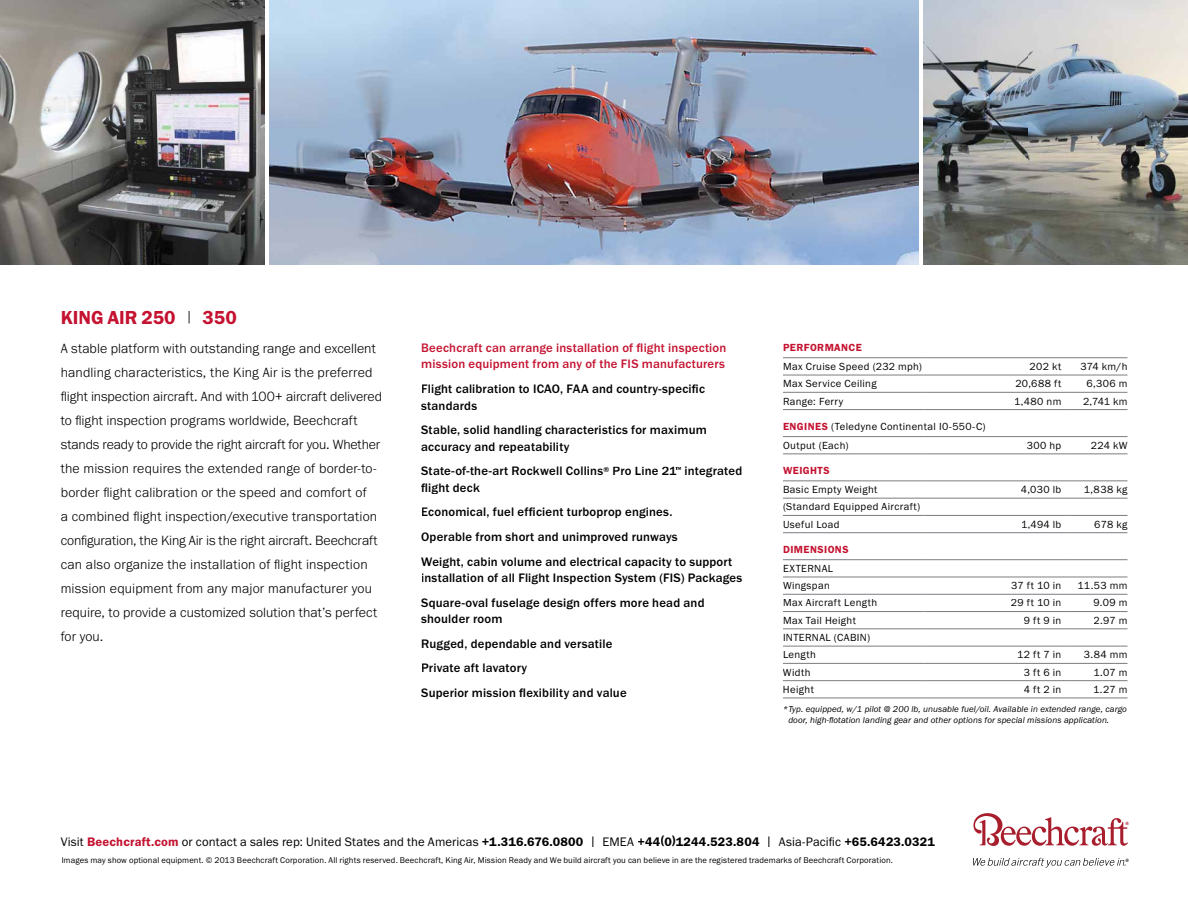
<style>
.page{position:relative;width:1188px;height:918px;background:#fff}
.page>*{position:absolute;margin:0;border:0;box-sizing:border-box;transform-origin:0 0}
.t1{font:19.5px "Franklin Gothic URW Dem";color:#c41230}
.t2{font:300 13.8px/24px "Franklin Gothic URW";letter-spacing:.005em;color:#000}
.t3{font:500 12.75px/24.6px "Franklin Gothic URW";letter-spacing:.015em;color:#000}
.t4{font:12.75px "Franklin Gothic URW Boo";letter-spacing:.01em;color:#000}
.t5{font:500 12.75px/16.5px "Franklin Gothic URW";letter-spacing:.015em;color:#c41230}
.t6{font:10.65px/17.2px "Franklin Gothic URW Boo";letter-spacing:.035em;color:#000}
.t7{font:10.65px "Franklin Gothic URW Dem";letter-spacing:.04em;color:#c41230}
.t8{font:9px/10.8px "Franklin Gothic URW Boo Ita";letter-spacing:.01em;color:#000}
.t9{font:8.7px "Franklin Gothic URW Boo";letter-spacing:.015em;color:#000}
.s1{font-family:"Franklin Gothic URW";font-weight:300;font-size:15px;color:#000}
.s2{font-family:"Franklin Gothic URW Dem";color:#c41230}
.s3{font-family:"Franklin Gothic URW Dem"}
</style>
<div class="page">
<img style="left:270px;top:0;width:648px;height:265px">
<img style="left:0;top:0;width:265px;height:265px">
<img style="left:923px;top:0;width:265px;height:265px">
<svg style="left:973px;top:813px;width:156px;height:33px"></svg>
<svg style="left:973px;top:858px;width:156px;height:10px"></svg>
<hr style="left:783px;top:357px;width:141px;height:1px;background:#797d82">
<hr style="left:924px;top:357px;width:144px;height:1px;background:#797d82">
<hr style="left:1068px;top:357px;width:60px;height:1px;background:#797d82">
<hr style="left:783px;top:375px;width:141px;height:1px;background:#797d82">
<hr style="left:924px;top:375px;width:144px;height:1px;background:#797d82">
<hr style="left:1068px;top:375px;width:60px;height:1px;background:#797d82">
<hr style="left:783px;top:392px;width:141px;height:1px;background:#797d82">
<hr style="left:924px;top:392px;width:144px;height:1px;background:#797d82">
<hr style="left:1068px;top:392px;width:60px;height:1px;background:#797d82">
<hr style="left:783px;top:409px;width:141px;height:1px;background:#797d82">
<hr style="left:924px;top:409px;width:144px;height:1px;background:#797d82">
<hr style="left:1068px;top:409px;width:60px;height:1px;background:#797d82">
<hr style="left:783px;top:436px;width:141px;height:1px;background:#797d82">
<hr style="left:924px;top:436px;width:144px;height:1px;background:#797d82">
<hr style="left:1068px;top:436px;width:60px;height:1px;background:#797d82">
<hr style="left:783px;top:453px;width:141px;height:1px;background:#797d82">
<hr style="left:924px;top:453px;width:144px;height:1px;background:#797d82">
<hr style="left:1068px;top:453px;width:60px;height:1px;background:#797d82">
<hr style="left:783px;top:480px;width:141px;height:1px;background:#797d82">
<hr style="left:924px;top:480px;width:144px;height:1px;background:#797d82">
<hr style="left:1068px;top:480px;width:60px;height:1px;background:#797d82">
<hr style="left:783px;top:498px;width:141px;height:1px;background:#797d82">
<hr style="left:924px;top:498px;width:144px;height:1px;background:#797d82">
<hr style="left:1068px;top:498px;width:60px;height:1px;background:#797d82">
<hr style="left:783px;top:515px;width:141px;height:1px;background:#797d82">
<hr style="left:924px;top:515px;width:144px;height:1px;background:#797d82">
<hr style="left:1068px;top:515px;width:60px;height:1px;background:#797d82">
<hr style="left:783px;top:532px;width:141px;height:1px;background:#797d82">
<hr style="left:924px;top:532px;width:144px;height:1px;background:#797d82">
<hr style="left:1068px;top:532px;width:60px;height:1px;background:#797d82">
<hr style="left:783px;top:559px;width:141px;height:1px;background:#797d82">
<hr style="left:924px;top:559px;width:144px;height:1px;background:#797d82">
<hr style="left:1068px;top:559px;width:60px;height:1px;background:#797d82">
<hr style="left:783px;top:577px;width:141px;height:1px;background:#797d82">
<hr style="left:924px;top:577px;width:144px;height:1px;background:#797d82">
<hr style="left:1068px;top:577px;width:60px;height:1px;background:#797d82">
<hr style="left:783px;top:594px;width:141px;height:1px;background:#797d82">
<hr style="left:924px;top:594px;width:144px;height:1px;background:#797d82">
<hr style="left:1068px;top:594px;width:60px;height:1px;background:#797d82">
<hr style="left:783px;top:611px;width:141px;height:1px;background:#797d82">
<hr style="left:924px;top:611px;width:144px;height:1px;background:#797d82">
<hr style="left:1068px;top:611px;width:60px;height:1px;background:#797d82">
<hr style="left:783px;top:628px;width:141px;height:1px;background:#797d82">
<hr style="left:924px;top:628px;width:144px;height:1px;background:#797d82">
<hr style="left:1068px;top:628px;width:60px;height:1px;background:#797d82">
<hr style="left:783px;top:646px;width:141px;height:1px;background:#797d82">
<hr style="left:924px;top:646px;width:144px;height:1px;background:#797d82">
<hr style="left:1068px;top:646px;width:60px;height:1px;background:#797d82">
<hr style="left:783px;top:663px;width:141px;height:1px;background:#797d82">
<hr style="left:924px;top:663px;width:144px;height:1px;background:#797d82">
<hr style="left:1068px;top:663px;width:60px;height:1px;background:#797d82">
<hr style="left:783px;top:680px;width:141px;height:1px;background:#797d82">
<hr style="left:924px;top:680px;width:144px;height:1px;background:#797d82">
<hr style="left:1068px;top:680px;width:60px;height:1px;background:#797d82">
<hr style="left:783px;top:698px;width:141px;height:1px;background:#797d82">
<hr style="left:924px;top:698px;width:144px;height:1px;background:#797d82">
<hr style="left:1068px;top:698px;width:60px;height:1px;background:#797d82">
<h1 class="t1" style="left:61px;top:305px;width:178px">KING AIR 250 <span class="s1">|</span> 350</h1>
<p class="t2" style="left:61px;top:336px;width:323px">A stable platform with outstanding range and excellent handling characteristics, the King Air is the preferred flight inspection aircraft. And with 100+ aircraft delivered to flight inspection programs worldwide, Beechcraft stands ready to provide the right aircraft for you. Whether the mission requires the extended range of border-to&shy;border flight calibration or the speed and comfort of<br>a combined flight inspection/executive transportation configuration, the King Air is the right aircraft. Beechcraft can also organize the installation of flight inspection mission equipment from any major manufacturer you require, to provide a customized solution that’s perfect for you.</p>
<p class="t7" style="left:783px;top:341px;width:80px">PERFORMANCE</p>
<p class="t5" style="left:421px;top:339px;width:307px">Beechcraft can arrange installation of flight inspection mission equipment from any of the FIS manufacturers</p>
<p class="t3" style="left:421px;top:380px;width:285px;line-height:16.5px">Flight calibration to ICAO, FAA and country-specific standards</p>
<p class="t3" style="left:421px;top:421px;width:287px;line-height:16.5px">Stable, solid handling characteristics for maximum accuracy and repeatability</p>
<p class="t3" style="left:421px;top:463px;width:323px;line-height:16.5px">State-of-the-art Rockwell Collins<sup>®</sup> Pro Line 21<sup>™</sup> integrated flight deck</p>
<p class="t3" style="left:421px;top:500px;width:313px">Economical, fuel efficient turboprop engines.<br>Operable from short and unimproved runways<br>Weight, cabin volume and electrical capacity to support</p>
<p class="t3" style="left:421px;top:565px;width:323px">installation of all Flight Inspection System (FIS) Packages<br>Square-oval fuselage design offers more head and</p>
<p class="t3" style="left:421px;top:606px;width:207px">shoulder room<br>Rugged, dependable and versatile<br>Private aft lavatory<br>Superior mission flexibility and value</p>
<p class="t6" style="left:783px;top:358px;width:141px">Max Cruise Speed (232 mph)</p>
<p class="t6" style="left:1030px;top:358px;width:33px">202 kt</p>
<p class="t6" style="left:1081px;top:358px;width:48px">374 km/h</p>
<p class="t6" style="left:783px;top:375px;width:95px">Max Service Ceiling</p>
<p class="t6" style="left:1015px;top:375px;width:47px">20,688 ft</p>
<p class="t6" style="left:1086px;top:375px;width:43px">6,306 m</p>
<p class="t6" style="left:783px;top:392px;width:62px">Range: Ferry</p>
<p class="t6" style="left:1014px;top:392px;width:49px">1,480 nm</p>
<p class="t6" style="left:1083px;top:392px;width:46px">2,741 km</p>
<p class="t6" style="left:783px;top:417px;width:204px;line-height:18.9px"><span class="s2">ENGINES</span> (Teledyne Continental I0-550-C)<br>Output (Each)</p>
<p class="t6" style="left:1027px;top:436px;width:36px">300 hp</p>
<p class="t6" style="left:1091px;top:436px;width:38px">224 kW</p>
<p class="t7" style="left:783px;top:464px;width:48px">WEIGHTS</p>
<p class="t6" style="left:783px;top:481px;width:96px">Basic Empty Weight</p>
<p class="t6" style="left:1021px;top:481px;width:42px">4,030 lb</p>
<p class="t6" style="left:1084px;top:481px;width:45px">1,838 kg</p>
<p class="t6" style="left:783px;top:498px;width:139px">(Standard Equipped Aircraft)<br>Useful Load</p>
<p class="t6" style="left:1021px;top:515px;width:42px">1,494 lb</p>
<p class="t6" style="left:1094px;top:515px;width:35px">678 kg</p>
<p class="t7" style="left:783px;top:543px;width:67px">DIMENSIONS</p>
<p class="t6" style="left:783px;top:560px;width:52px">EXTERNAL<br>Wingspan</p>
<p class="t6" style="left:1011px;top:577px;width:52px">37 ft 10 in</p>
<p class="t6" style="left:1077px;top:577px;width:52px">11.53 mm</p>
<p class="t6" style="left:783px;top:594px;width:96px">Max Aircraft Length</p>
<p class="t6" style="left:1011px;top:594px;width:52px">29 ft 10 in</p>
<p class="t6" style="left:1093px;top:594px;width:36px">9.09 m</p>
<p class="t6" style="left:783px;top:611px;width:75px">Max Tail Height</p>
<p class="t6" style="left:1024px;top:611px;width:39px">9 ft 9 in</p>
<p class="t6" style="left:1094px;top:611px;width:35px">2.97 m</p>
<p class="t6" style="left:783px;top:629px;width:89px">INTERNAL (CABIN)<br>Length</p>
<p class="t6" style="left:1017px;top:646px;width:46px">12 ft 7 in</p>
<p class="t6" style="left:1084px;top:646px;width:45px">3.84 mm</p>
<p class="t6" style="left:783px;top:663px;width:29px">Width</p>
<p class="t6" style="left:1024px;top:663px;width:39px">3 ft 6 in</p>
<p class="t6" style="left:1094px;top:663px;width:35px">1.07 m</p>
<p class="t6" style="left:783px;top:681px;width:33px">Height</p>
<p class="t6" style="left:1024px;top:681px;width:39px">4 ft 2 in</p>
<p class="t6" style="left:1093px;top:681px;width:36px">1.27 m</p>
<p class="t8" style="left:788px;top:704px;width:340px;text-indent:-5px">* Typ. equipped, w/1 pilot @ 200 lb, unusable fuel/oil. Available in extended range, cargo door, high-flotation landing gear and other options for special missions application.</p>
<p class="t4" style="left:61px;top:833px;width:876px">Visit <span class="s2">Beechcraft.com</span> or contact a sales rep: United States and the Americas <span class="s3">+1.316.676.0800</span> | EMEA <span class="s3">+44(0)1244.523.804</span> | Asia-Pacific <span class="s3">+65.6423.0321</span></p>
<p class="t9" style="left:61px;top:855px;width:833px">Images may show optional equipment. © 2013 Beechcraft Corporation. All rights reserved. Beechcraft, King Air, Mission Ready and We build aircraft you can believe in are the registered trademarks of Beechcraft Corporation.</p>
</div>
